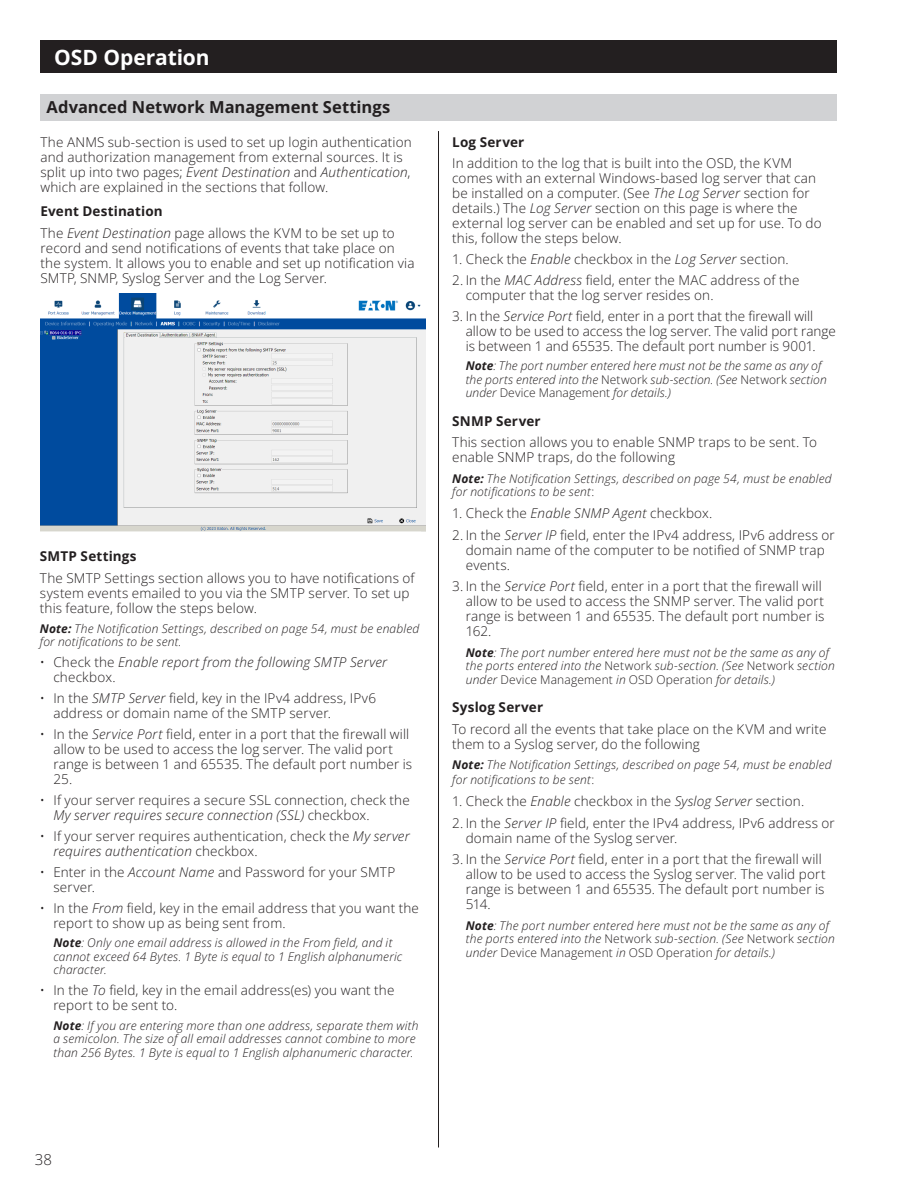
<style>
.page{position:relative;width:918px;height:1188px;background:#fff}
.page>*{position:absolute;margin:0;border:0;box-sizing:border-box;transform-origin:0 0}
.Chapter_Headers{font:700 21px "Open Sans";color:#fff}
.Subhead1{font:700 16.5px "Open Sans";color:#231f20}
.t1{font:15px "Open Sans";color:#231f20}
.t2{font:13.5px/15px "Open Sans";letter-spacing:.01em;color:#231f20}
.Subhead2{font:700 13.5px "Open Sans";letter-spacing:.015em;color:#231f20}
.t3{font:italic 13.5px/15px "Open Sans";letter-spacing:.01em;color:#231f20}
.t4{font:italic 12px/13.5px "Open Sans";letter-spacing:.015em;color:#231f20}
.s1{font-style:italic}
.s2{font-weight:700}
.s3{font-style:normal}
</style>
<div class="page">
<img style="left:40px;top:293px;width:385px;height:238px">
<hr style="left:438px;top:131px;width:1px;height:1016px;background:#231f20">
<div style="left:40px;top:40px;width:797px;height:33px;background:#231f20"></div>
<div style="left:40px;top:94px;width:796px;height:28px;background:#d1d2d4"></div>
<p class="Chapter_Headers" style="left:54px;top:43px;width:157px">OSD Operation</p>
<p class="Subhead1" style="left:47px;top:96px;width:345px">Advanced Network Management Settings</p>
<p class="t2" style="left:40px;top:134px;width:373px">The ANMS sub-section is used to set up login authentication and authorization management from external sources. It is split up into two pages; <span class="s1">Event Destination</span> and <span class="s1">Authentication</span>, which are explained in the sections that follow.</p>
<p class="Subhead2" style="left:40px;top:202px;width:124px">Event Destination</p>
<p class="t2" style="left:40px;top:225px;width:376px">The <span class="s1">Event Destination</span> page allows the KVM to be set up to record and send notifications of events that take place on the system. It allows you to enable and set up notification via SMTP, SNMP, Syslog Server and the Log Server.</p>
<p class="Subhead2" style="left:40px;top:547px;width:98px">SMTP Settings</p>
<p class="t2" style="left:40px;top:570px;width:376px">The SMTP Settings section allows you to have notifications of system events emailed to you via the SMTP server. To set up this feature, follow the steps below.</p>
<p class="t4" style="left:40px;top:621px;width:381px"><span class="s2">Note:</span> The Notification Settings, described on page 54, must be enabled for notifications to be sent.</p>
<p class="t3" style="left:53px;top:654px;width:336px;text-indent:-14px"><span class="s3">• Check the</span> Enable report from the following SMTP Server <span class="s3">checkbox.</span></p>
<p class="t2" style="left:53px;top:691px;width:324px;text-indent:-14px">• In the <span class="s1">SMTP Server</span> field, key in the IPv4 address, IPv6 address or domain name of the SMTP server.</p>
<p class="t2" style="left:53px;top:726px;width:360px;text-indent:-14px">• In the <span class="s1">Service Port</span> field, enter in a port that the firewall will allow to be used to access the log server. The valid port range is between 1 and 65535. The default port number is 25.</p>
<p class="t2" style="left:53px;top:792px;width:358px;text-indent:-14px">• If your server requires a secure SSL connection, check the<br><span class="s1">My server requires secure connection (SSL)</span> checkbox.</p>
<p class="t2" style="left:53px;top:828px;width:358px;text-indent:-14px">• If your server requires authentication, check the <span class="s1">My server requires authentication</span> checkbox.</p>
<p class="t2" style="left:53px;top:864px;width:343px;text-indent:-14px">• Enter in the <span class="s1">Account Name</span> and Password for your SMTP server.</p>
<p class="t2" style="left:53px;top:900px;width:367px;text-indent:-14px">• In the <span class="s1">From</span> field, key in the email address that you want the report to show up as being sent from.</p>
<p class="t4" style="left:53px;top:936px;width:351px"><span class="s2">Note</span>: Only one email address is allowed in the From field, and it cannot exceed 64 Bytes. 1 Byte is equal to 1 English alphanumeric character.</p>
<p class="t2" style="left:53px;top:983px;width:343px;text-indent:-14px">• In the <span class="s1">To</span> field, key in the email address(es) you want the report to be sent to.</p>
<p class="t4" style="left:53px;top:1018px;width:367px"><span class="s2">Note</span>: If you are entering more than one address, separate them with a semicolon. The size of all email addresses cannot combine to more than 256 Bytes. 1 Byte is equal to 1 English alphanumeric character.</p>
<p class="Subhead2" style="left:452px;top:133px;width:74px">Log Server</p>
<p class="t2" style="left:452px;top:155px;width:371px">In addition to the log that is built into the OSD, the KVM comes with an external Windows-based log server that can be installed on a computer. (See <span class="s1">The Log Server</span> section for details.) The <span class="s1">Log Server</span> section on this page is where the external log server can be enabled and set up for use. To do this, follow the steps below.</p>
<p class="t2" style="left:452px;top:251px;width:338px">1. Check the <span class="s1">Enable</span> checkbox in the <span class="s1">Log Server</span> section.</p>
<p class="t2" style="left:466px;top:272px;width:335px;text-indent:-14px">2. In the <span class="s1">MAC Address</span> field, enter the MAC address of the computer that the log server resides on.</p>
<p class="t2" style="left:466px;top:308px;width:372px;text-indent:-14px">3. In the <span class="s1">Service Port</span> field, enter in a port that the firewall will allow to be used to access the log server. The valid port range is between 1 and 65535. The default port number is 9001.</p>
<p class="t4" style="left:466px;top:359px;width:363px"><span class="s2">Note</span>: The port number entered here must not be the same as any of the ports entered into the <span class="s3">Network</span> sub-section. (See <span class="s3">Network</span> section under <span class="s3">Device Management</span> for details.)</p>
<p class="Subhead2" style="left:452px;top:412px;width:90px">SNMP Server</p>
<p class="t2" style="left:452px;top:435px;width:366px">This section allows you to enable SNMP traps to be sent. To enable SNMP traps, do the following</p>
<p class="t4" style="left:452px;top:471px;width:381px"><span class="s2">Note:</span> The Notification Settings, described on page 54, must be enabled for notifications to be sent<span class="s3">:</span></p>
<p class="t2" style="left:452px;top:505px;width:262px">1. Check the <span class="s1">Enable SNMP Agent</span> checkbox.</p>
<p class="t2" style="left:466px;top:527px;width:371px;text-indent:-14px">2. In the <span class="s1">Server IP</span> field, enter the IPv4 address, IPv6 address or domain name of the computer to be notified of SNMP trap events.</p>
<p class="t2" style="left:466px;top:579px;width:360px;text-indent:-14px">3. In the <span class="s1">Service Port</span> field, enter in a port that the firewall will allow to be used to access the SNMP server. The valid port range is between 1 and 65535. The default port number is 162.</p>
<p class="t4" style="left:466px;top:645px;width:371px"><span class="s2">Note</span>: The port number entered here must not be the same as any of the ports entered into the <span class="s3">Network</span> sub-section. (See <span class="s3">Network</span> section under <span class="s3">Device Management</span> in <span class="s3">OSD Operation</span> for details.)</p>
<p class="Subhead2" style="left:452px;top:698px;width:93px">Syslog Server</p>
<p class="t2" style="left:452px;top:721px;width:376px">To record all the events that take place on the KVM and write them to a Syslog server, do the following</p>
<p class="t4" style="left:452px;top:757px;width:381px;line-height:15px"><span class="s2">Note:</span> The Notification Settings, described on page 54, must be enabled for notifications to be sent<span class="s3">:</span></p>
<p class="t2" style="left:452px;top:793px;width:354px">1. Check the <span class="s1">Enable</span> checkbox in the <span class="s1">Syslog Server</span> section.</p>
<p class="t2" style="left:466px;top:815px;width:371px;text-indent:-14px">2. In the <span class="s1">Server IP</span> field, enter the IPv4 address, IPv6 address or domain name of the Syslog server.</p>
<p class="t2" style="left:466px;top:852px;width:361px;text-indent:-14px">3. In the <span class="s1">Service Port</span> field, enter in a port that the firewall will allow to be used to access the Syslog server. The valid port range is between 1 and 65535. The default port number is 514.</p>
<p class="t4" style="left:466px;top:918px;width:371px"><span class="s2">Note</span>: The port number entered here must not be the same as any of the ports entered into the <span class="s3">Network</span> sub-section. (See <span class="s3">Network</span> section under <span class="s3">Device Management</span> in <span class="s3">OSD Operation</span> for details.)</p>
<p class="t1" style="left:35px;top:1149px;width:19px">38</p>
</div>
